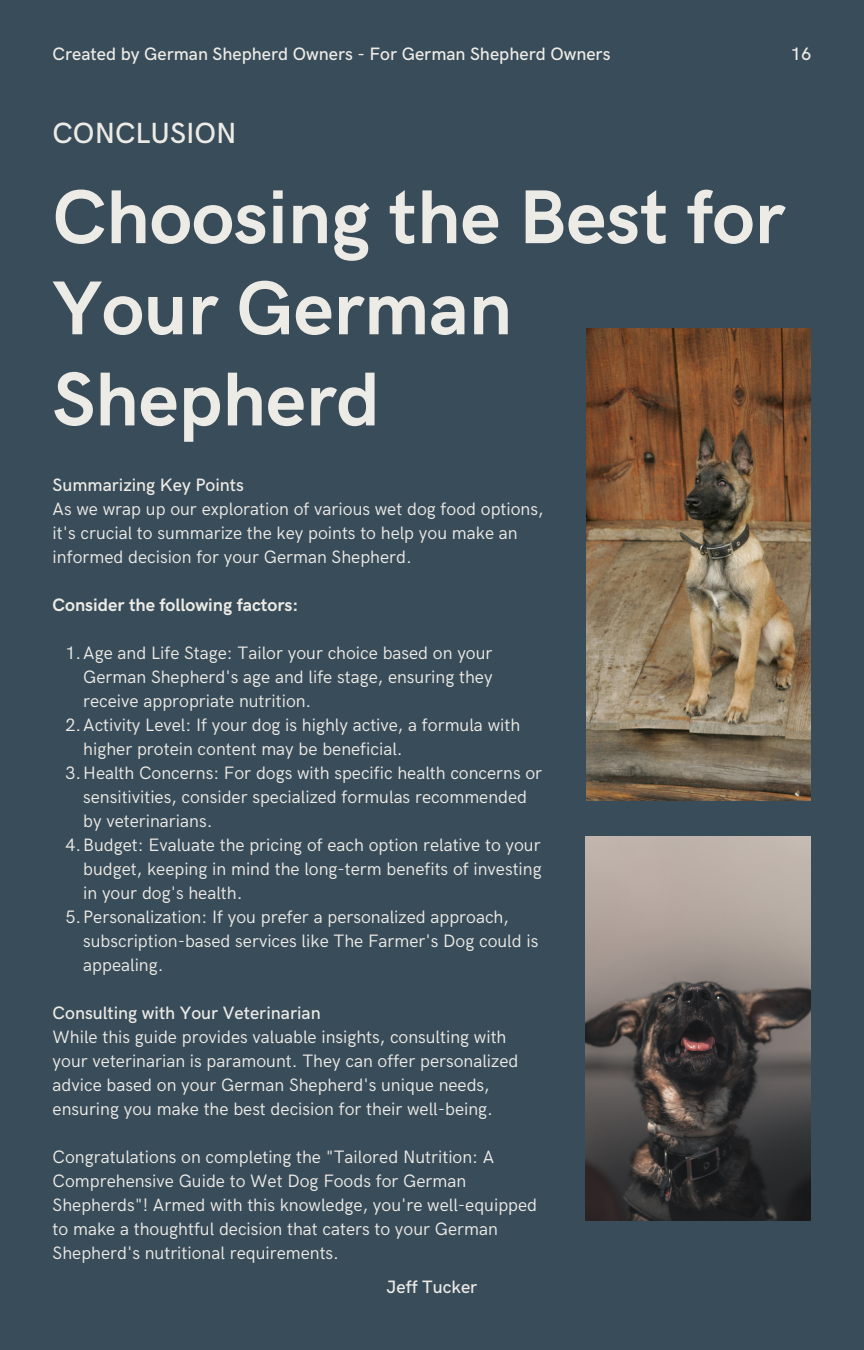
<style>
.page{position:relative;width:864px;height:1350px;background:#394c59}
.page>*{position:absolute;margin:0;border:0;box-sizing:border-box;transform-origin:0 0}
.t1{font:700 76.5px/91.1px "HK Grotesk";color:#edebe6}
.t2{font:500 29.25px "HK Grotesk";color:#edebe6}
.t3{font:18px/24.1px "HK Grotesk";color:#edebe6}
.t4{font:500 18px "HK Grotesk";color:#edebe6}
.t5{font:700 18px "HK Grotesk";color:#edebe6}
</style>
<div class="page">
<img style="left:587px;top:328px;width:224px;height:473px">
<img style="left:586px;top:836px;width:224px;height:385px">
<p class="t4" style="left:53px;top:44px;width:559px">Created by German Shepherd Owners - For German Shepherd Owners</p>
<p class="t4" style="left:791px;top:44px;width:22px">16</p>
<p class="t2" style="left:53px;top:117px;width:186px">CONCLUSION</p>
<p class="t1" style="left:53px;top:175px;width:734px">Choosing the Best for<br>Your German<br>Shepherd</p>
<p class="t4" style="left:53px;top:475px;width:193px">Summarizing Key Points</p>
<p class="t3" style="left:53px;top:497px;width:492px">As we wrap up our exploration of various wet dog food options, it's crucial to summarize the key points to help you make an informed decision for your German Shepherd.</p>
<p class="t5" style="left:53px;top:595px;width:247px">Consider the following factors:</p>
<p class="t3" style="left:83px;top:641px;width:411px;text-align:justify;text-indent:-18px">1.Age and Life Stage: Tailor your choice based on your German Shepherd's age and life stage, ensuring they receive appropriate nutrition.</p>
<p class="t3" style="left:83px;top:713px;width:438px;text-indent:-18px">2.Activity Level: If your dog is highly active, a formula with higher protein content may be beneficial.</p>
<p class="t3" style="left:83px;top:761px;width:461px;text-indent:-18px">3.Health Concerns: For dogs with specific health concerns or sensitivities, consider specialized formulas recommended by veterinarians.</p>
<p class="t3" style="left:83px;top:833px;width:460px;text-align:justify;text-indent:-18px">4.Budget: Evaluate the pricing of each option relative to your budget, keeping in mind the long-term benefits of investing in your dog's health.</p>
<p class="t3" style="left:83px;top:905px;width:457px;text-indent:-18px">5.Personalization: If you prefer a personalized approach, subscription-based services like The Farmer's Dog could is appealing.</p>
<p class="t4" style="left:53px;top:1002px;width:270px">Consulting with Your Veterinarian</p>
<p class="t3" style="left:53px;top:1025px;width:467px">While this guide provides valuable insights, consulting with your veterinarian is paramount. They can offer personalized advice based on your German Shepherd's unique needs, ensuring you make the best decision for their well-being.</p>
<p class="t3" style="left:53px;top:1145px;width:486px">Congratulations on completing the "Tailored Nutrition: A Comprehensive Guide to Wet Dog Foods for German Shepherds"! Armed with this knowledge, you're well-equipped to make a thoughtful decision that caters to your German Shepherd's nutritional requirements.</p>
<p class="t4" style="left:387px;top:1277px;width:92px">Jeff Tucker</p>
</div>
